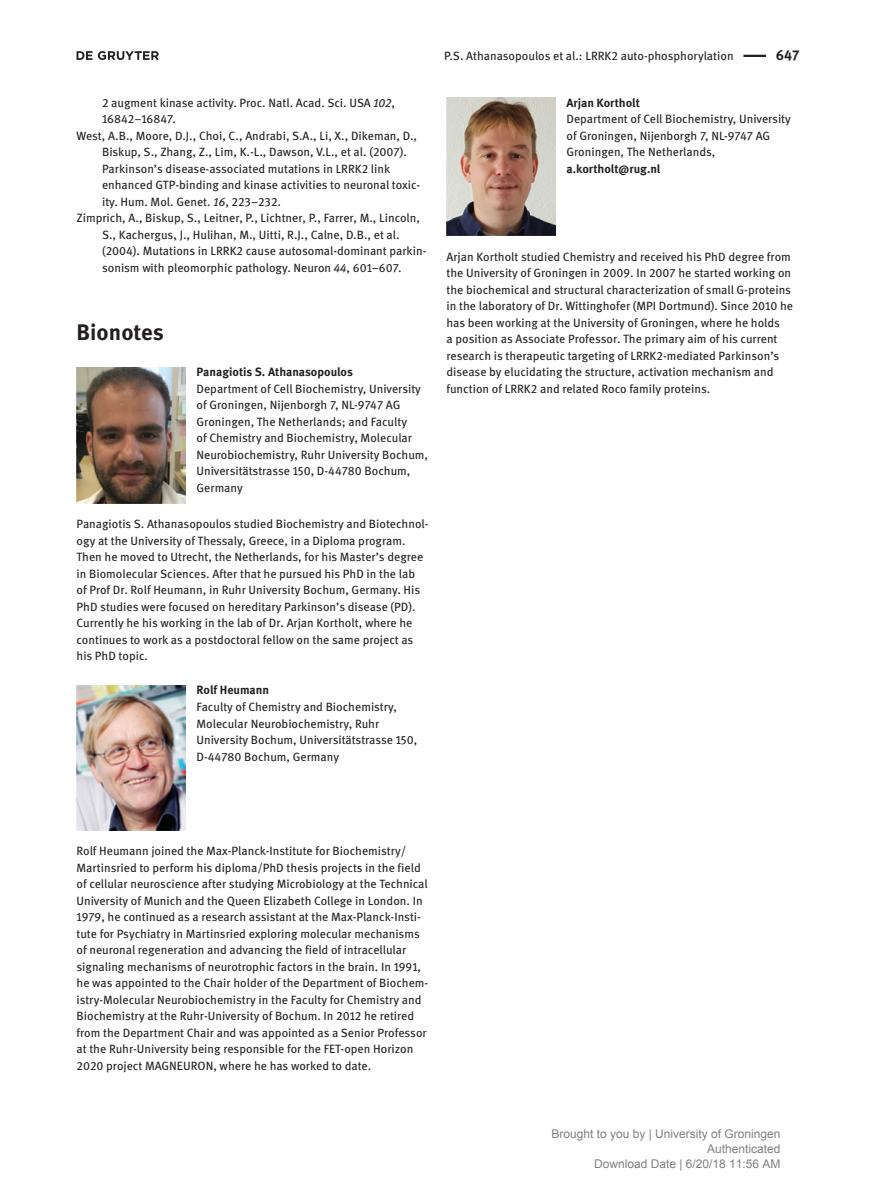
<style>
.page{position:relative;width:893px;height:1191px;background:#fff}
.page>*{position:absolute;margin:0;border:0;box-sizing:border-box;transform-origin:0 0}
.t1{font:700 22.5px "DG Meta Science";color:#231f20}
.t2{font:700 14.25px "DG Meta Science";color:#231f20}
.t3{font:12px/16.5px "DG Meta Science";color:#231f20}
.t4{font:12px/15px "Arial";color:#808080;text-align:right}
.t5{font:700 12px "DG Meta Science";color:#231f20}
.s1{font-style:italic}
</style>
<div class="page">
<hr style="left:743px;top:55px;width:23px;height:2px;background:#231f20">
<img style="left:77px;top:367px;width:109px;height:136px">
<img style="left:77px;top:685px;width:109px;height:145px">
<img style="left:446px;top:98px;width:110px;height:138px">
<svg style="left:77px;top:51px;width:82px;height:9px"></svg>
<p class="t3" style="left:102px;top:94px;width:295px">2 augment kinase activity. Proc. Natl. Acad. Sci. USA <span class="s1">102</span>,</p>
<p class="t3" style="left:102px;top:111px;width:75px">16842–16847.</p>
<p class="t3" style="left:77px;top:127px;width:342px">West, A.B., Moore, D.J., Choi, C., Andrabi, S.A., Li, X., Dikeman, D.,</p>
<p class="t3" style="left:102px;top:144px;width:306px">Biskup, S., Zhang, Z., Lim, K.-L., Dawson, V.L., et al. (2007).</p>
<p class="t3" style="left:102px;top:160px;width:290px">Parkinson’s disease-associated mutations in LRRK2 link</p>
<p class="t3" style="left:102px;top:177px;width:320px">enhanced GTP-binding and kinase activities to neuronal toxic-</p>
<p class="t3" style="left:102px;top:193px;width:180px">ity. Hum. Mol. Genet. <span class="s1">16</span>, 223–232.</p>
<p class="t3" style="left:77px;top:210px;width:345px">Zimprich, A., Biskup, S., Leitner, P., Lichtner, P., Farrer, M., Lincoln,</p>
<p class="t3" style="left:102px;top:226px;width:299px">S., Kachergus, J., Hulihan, M., Uitti, R.J., Calne, D.B., et al.</p>
<p class="t3" style="left:102px;top:243px;width:326px">(2004). Mutations in LRRK2 cause autosomal-dominant parkin-</p>
<p class="t3" style="left:102px;top:259px;width:301px">sonism with pleomorphic pathology. Neuron <span class="s1">44</span>, 601–607.</p>
<h1 class="t1" style="left:77px;top:314px;width:89px">Bionotes</h1>
<p class="t5" style="left:197px;top:362px;width:158px">Panagiotis S. Athanasopoulos</p>
<p class="t3" style="left:197px;top:380px;width:233px">Department of Cell Biochemistry, University of Groningen, Nijenborgh 7, NL-9747 AG Groningen, The Netherlands; and Faculty<br>of Chemistry and Biochemistry, Molecular Neurobiochemistry, Ruhr University Bochum, Universitätstrasse 150, D-44780 Bochum, Germany</p>
<p class="t3" style="left:77px;top:515px;width:354px">Panagiotis S. Athanasopoulos studied Biochemistry and Biotechnol&shy;ogy at the University of Thessaly, Greece, in a Diploma program.<br>Then he moved to Utrecht, the Netherlands, for his Master’s degree in Biomolecular Sciences. After that he pursued his PhD in the lab<br>of Prof Dr. Rolf Heumann, in Ruhr University Bochum, Germany. His PhD studies were focused on hereditary Parkinson’s disease (PD).<br>Currently he his working in the lab of Dr. Arjan Kortholt, where he continues to work as a postdoctoral fellow on the same project as his PhD topic.</p>
<p class="t5" style="left:197px;top:680px;width:74px">Rolf Heumann</p>
<p class="t3" style="left:197px;top:698px;width:222px">Faculty of Chemistry and Biochemistry, Molecular Neurobiochemistry, Ruhr University Bochum, Universitätstrasse 150, D-44780 Bochum, Germany</p>
<p class="t3" style="left:444px;top:47px;width:291px">P.S. Athanasopoulos et al.: LRRK2 auto-phosphorylation</p>
<p class="t2" style="left:776px;top:44px;width:25px">647</p>
<p class="t5" style="left:566px;top:93px;width:75px">Arjan Kortholt</p>
<p class="t3" style="left:566px;top:111px;width:226px">Department of Cell Biochemistry, University of Groningen, Nijenborgh 7, NL-9747 AG<br>Groningen, The Netherlands,</p>
<p class="t5" style="left:566px;top:159px;width:95px">a.kortholt@rug.nl</p>
<p class="t3" style="left:446px;top:248px;width:348px">Arjan Kortholt studied Chemistry and received his PhD degree from the University of Groningen in 2009. In 2007 he started working on the biochemical and structural characterization of small G-proteins in the laboratory of Dr. Wittinghofer (MPI Dortmund). Since 2010 he has been working at the University of Groningen, where he holds<br>a position as Associate Professor. The primary aim of his current research is therapeutic targeting of LRRK2-mediated Parkinson’s disease by elucidating the structure, activation mechanism and function of LRRK2 and related Roco family proteins.</p>
<p class="t3" style="left:77px;top:842px;width:353px">Rolf Heumann joined the Max-Planck-Institute for Biochemistry/ Martinsried to perform his diploma/PhD thesis projects in the field of cellular neuroscience after studying Microbiology at the Technical University of Munich and the Queen Elizabeth College in London. In 1979, he continued as a research assistant at the Max-Planck-Insti&shy;tute for Psychiatry in Martinsried exploring molecular mechanisms of neuronal regeneration and advancing the field of intracellular signaling mechanisms of neurotrophic factors in the brain. In 1991, he was appointed to the Chair holder of the Department of Biochem&shy;istry-Molecular Neurobiochemistry in the Faculty for Chemistry and Biochemistry at the Ruhr-University of Bochum. In 2012 he retired from the Department Chair and was appointed as a Senior Professor at the Ruhr-University being responsible for the FET-open Horizon 2020 project MAGNEURON, where he has worked to date.</p>
<p class="t4" style="left:551px;top:1127px;width:231px">Brought to you by | University of Groningen<br>Authenticated<br>Download Date | 6/20/18 11:56 AM</p>
</div>
